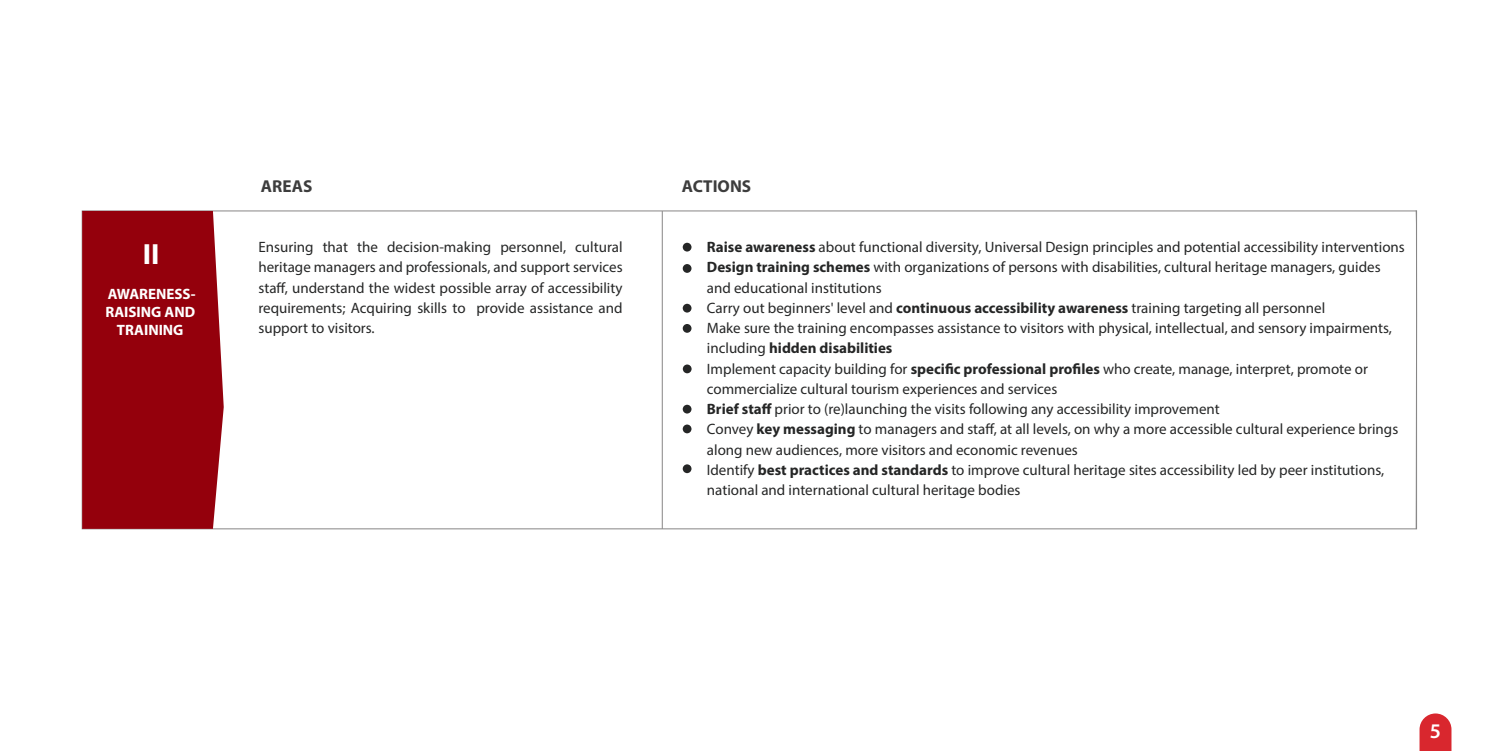
<style>
.page{position:relative;width:1500px;height:751px;background:#fff}
.page>*{position:absolute;margin:0;border:0;box-sizing:border-box;transform-origin:0 0}
.t1{font:700 29.25px "Myriad Pro";color:#fff}
.t2{font:600 20.85px "Myriad Pro";color:#fff}
.t3{font:700 17.25px "Myriad Pro";color:#3d3d3d}
.t4{font:15px/20.2px "Myriad Pro";color:#252626;text-align:justify}
.t5{font:700 15px/18px "Myriad Pro";color:#fff;text-align:center}
.t6{font:700 15px "Myriad Pro";color:#252626}
.s1{font-weight:700}
.s2{font-weight:400}
</style>
<div class="page">
<svg style="left:1415px;top:210px;width:2px;height:319px"></svg>
<hr style="left:662px;top:211px;width:1px;height:317px;background:#878686">
<div style="left:683px;top:404px;width:9px;height:9px;background:#252626;border-radius:50%"></div>
<div style="left:683px;top:424px;width:9px;height:9px;background:#252626;border-radius:50%"></div>
<div style="left:683px;top:464px;width:9px;height:9px;background:#252626;border-radius:50%"></div>
<div style="left:683px;top:242px;width:9px;height:9px;background:#252626;border-radius:50%"></div>
<div style="left:683px;top:264px;width:9px;height:8px;background:#252626;border-radius:50%"></div>
<div style="left:683px;top:303px;width:9px;height:9px;background:#252626;border-radius:50%"></div>
<div style="left:683px;top:324px;width:9px;height:8px;background:#252626;border-radius:50%"></div>
<div style="left:683px;top:364px;width:9px;height:9px;background:#252626;border-radius:50%"></div>
<div style="left:82px;top:211px;width:142px;height:317px;background:#94000c"></div>
<svg style="left:1420px;top:713px;width:31px;height:37px"></svg>
<p class="t1" style="left:143px;top:235px;width:18px">II</p>
<p class="t5" style="left:105px;top:284px;width:92px">AWARENESS-<br>RAISING AND<br>TRAINING</p>
<p class="t3" style="left:261px;top:175px;width:53px">AREAS</p>
<p class="t3" style="left:682px;top:174px;width:71px">ACTIONS</p>
<p class="t4" style="left:258px;top:236px;width:366px">Ensuring that the decision-making personnel, cultural heritage managers and professionals, and support services sta°, understand the widest possible array of accessibility requirements; Acquiring skills to provide assistance and support to visitors.</p>
<p class="t4" style="left:707px;top:236px;width:699px"><span class="s1">Raise awareness</span> about functional diversity, Universal Design principles and potential accessibility interventions</p>
<p class="t4" style="left:707px;top:256px;width:675px"><span class="s1">Design training schemes</span> with organizations of persons with disabilities, cultural heritage managers, guides</p>
<p class="t4" style="left:707px;top:277px;width:176px">and educational institutions</p>
<p class="t4" style="left:707px;top:297px;width:620px">Carry out beginners' level and <span class="s1">continuous accessibility awareness</span> training targeting all personnel</p>
<p class="t4" style="left:707px;top:317px;width:687px">Make sure the training encompasses assistance to visitors with physical, intellectual, and sensory impairments,</p>
<p class="t6" style="left:707px;top:338px;width:187px"><span class="s2">including</span> hidden disabilities</p>
<p class="t4" style="left:707px;top:358px;width:663px">Implement capacity building for <span class="s1">speciÿc professional proÿles</span> who create, manage, interpret, promote or</p>
<p class="t4" style="left:707px;top:378px;width:352px">commercialize cultural tourism experiences and services</p>
<p class="t4" style="left:707px;top:398px;width:514px"><span class="s1">Brief sta˜</span> prior to (re)launching the visits following any accessibility improvement</p>
<p class="t4" style="left:707px;top:418px;width:693px">Convey <span class="s1">key messaging</span> to managers and sta°, at all levels, on why a more accessible cultural experience brings</p>
<p class="t4" style="left:707px;top:439px;width:372px">along new audiences, more visitors and economic revenues</p>
<p class="t4" style="left:707px;top:459px;width:679px">Identify <span class="s1">best practices and standards</span> to improve cultural heritage sites accessibility led by peer institutions,</p>
<p class="t4" style="left:707px;top:479px;width:315px">national and international cultural heritage bodies</p>
<h2 class="t2" style="left:1430px;top:717px;width:13px">5</h2>
</div>
